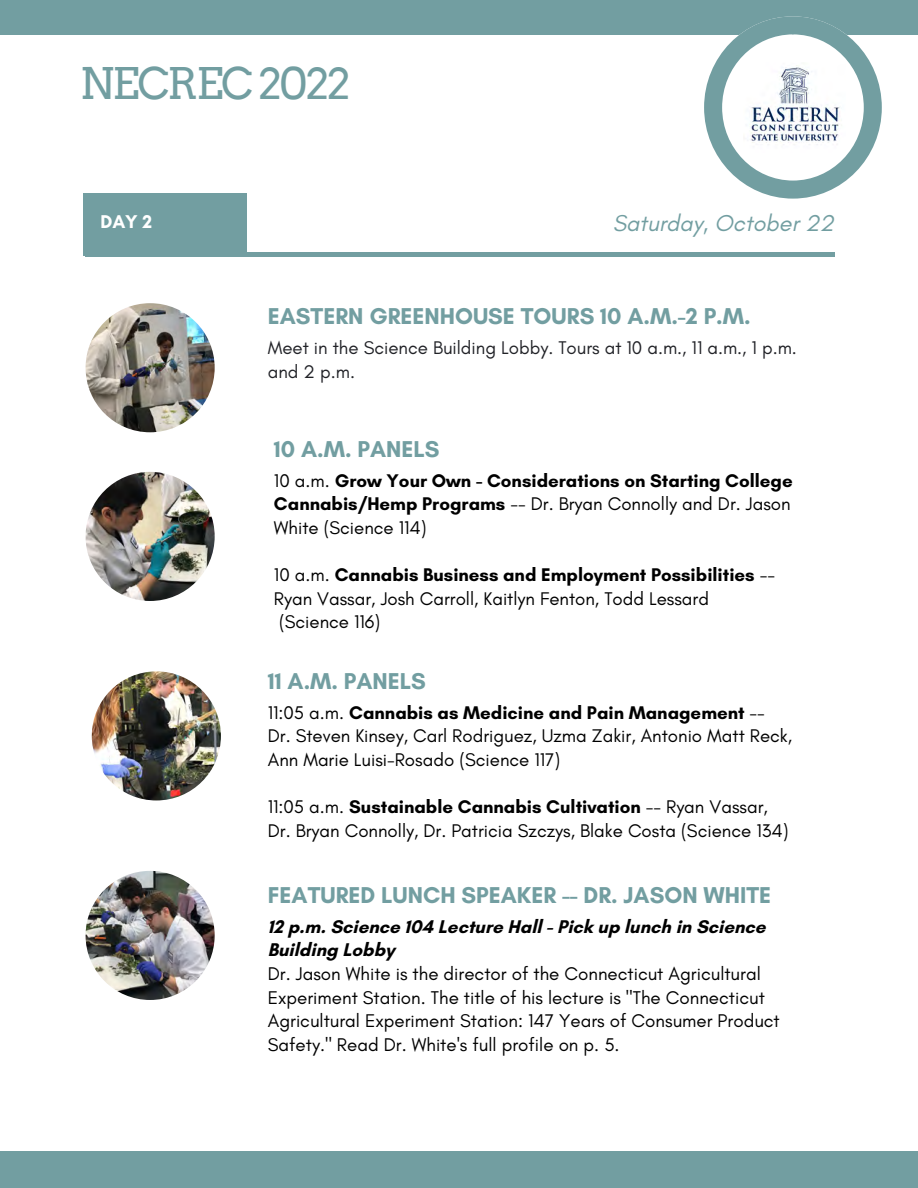
<style>
.page{position:relative;width:918px;height:1188px;background:#fff}
.page>*{position:absolute;margin:0;border:0;box-sizing:border-box;transform-origin:0 0}
.t1{font:43.65px "Arvo";letter-spacing:-.05em;color:#729ea1}
.t2{font:700 23.4px "Glacial Indifference";color:#729ea1}
.t3{font:italic 23.4px "Glacial Indifference";color:#729ea1}
.t4{font:700 18.9px "Glacial Indifference";color:#fff}
.t5{font:18.75px/23.7px "Glacial Indifference";color:#000}
.t6{font:700 18.75px/23.7px "Glacial Indifference";color:#000;text-align:justify}
.t7{font:18.75px/23.7px "Glacial Indifference";color:#212227}
.s1{font-weight:400}
.s2{font-weight:700}
</style>
<div class="page">
<hr style="left:85px;top:252px;width:749px;height:4px;background:#729ea1">
<div style="left:83px;top:193px;width:164px;height:63px;background:#729ea1"></div>
<img style="left:86px;top:303px;width:129px;height:129px;border-radius:50%">
<img style="left:86px;top:472px;width:129px;height:129px;border-radius:50%">
<img style="left:92px;top:671px;width:129px;height:129px;border-radius:50%">
<div style="left:0;top:1151px;width:918px;height:37px;background:#729ea1"></div>
<div style="left:0;top:0;width:918px;height:35px;background:#729ea1"></div>
<svg style="left:704px;top:16px;width:178px;height:183px"></svg>
<img style="left:744px;top:63px;width:101px;height:90px">
<img style="left:86px;top:871px;width:129px;height:129px;border-radius:50%">
<h1 class="t1" style="left:80px;top:57px;width:272px">NECREC 2022</h1>
<p class="t4" style="left:100px;top:210px;width:53px">DAY 2</p>
<p class="t3" style="left:613px;top:208px;width:223px">Saturday, October 22</p>
<p class="t2" style="left:268px;top:302px;width:484px">EASTERN GREENHOUSE TOURS 10 A.M.-2 P.M.</p>
<p class="t7" style="left:268px;top:336px;width:531px">Meet in the Science Building Lobby. Tours at 10 a.m., 11 a.m., 1 p.m. and 2 p.m.</p>
<p class="t2" style="left:274px;top:435px;width:167px">10 A.M. PANELS</p>
<p class="t6" style="left:274px;top:468px;width:520px"><span class="s1">10 a.m.</span> Grow Your Own - Considerations on Starting College Cannabis/Hemp Programs <span class="s1">-- Dr. Bryan Connolly and Dr. Jason White (Science 114)</span></p>
<p class="t5" style="left:274px;top:563px;width:503px">10 a.m. <span class="s2">Cannabis Business and Employment Possibilities</span> --<br>Ryan Vassar, Josh Carroll, Kaitlyn Fenton, Todd Lessard (Science 116)</p>
<p class="t2" style="left:268px;top:667px;width:160px">11 A.M. PANELS</p>
<p class="t5" style="left:268px;top:700px;width:526px">11:05 a.m. <span class="s2">Cannabis as Medicine and Pain Management</span> --<br>Dr. Steven Kinsey, Carl Rodriguez, Uzma Zakir, Antonio Matt Reck,<br>Ann Marie Luisi-Rosado (Science 117)</p>
<p class="t5" style="left:268px;top:795px;width:522px">11:05 a.m. <span class="s2">Sustainable Cannabis Cultivation</span> -- Ryan Vassar,<br>Dr. Bryan Connolly, Dr. Patricia Szczys, Blake Costa (Science 134)</p>
<p class="t2" style="left:268px;top:881px;width:505px">FEATURED LUNCH SPEAKER -- DR. JASON WHITE</p>
<p class="t6" style="left:268px;top:914px;width:499px">12 p.m. Science 104 Lecture Hall - Pick up lunch in Science<br>Building Lobby</p>
<p class="t5" style="left:268px;top:962px;width:514px">Dr. Jason White is the director of the Connecticut Agricultural Experiment Station. The title of his lecture is "The Connecticut Agricultural Experiment Station: 147 Years of Consumer Product Safety." Read Dr. White's full profile on p. 5.</p>
</div>
